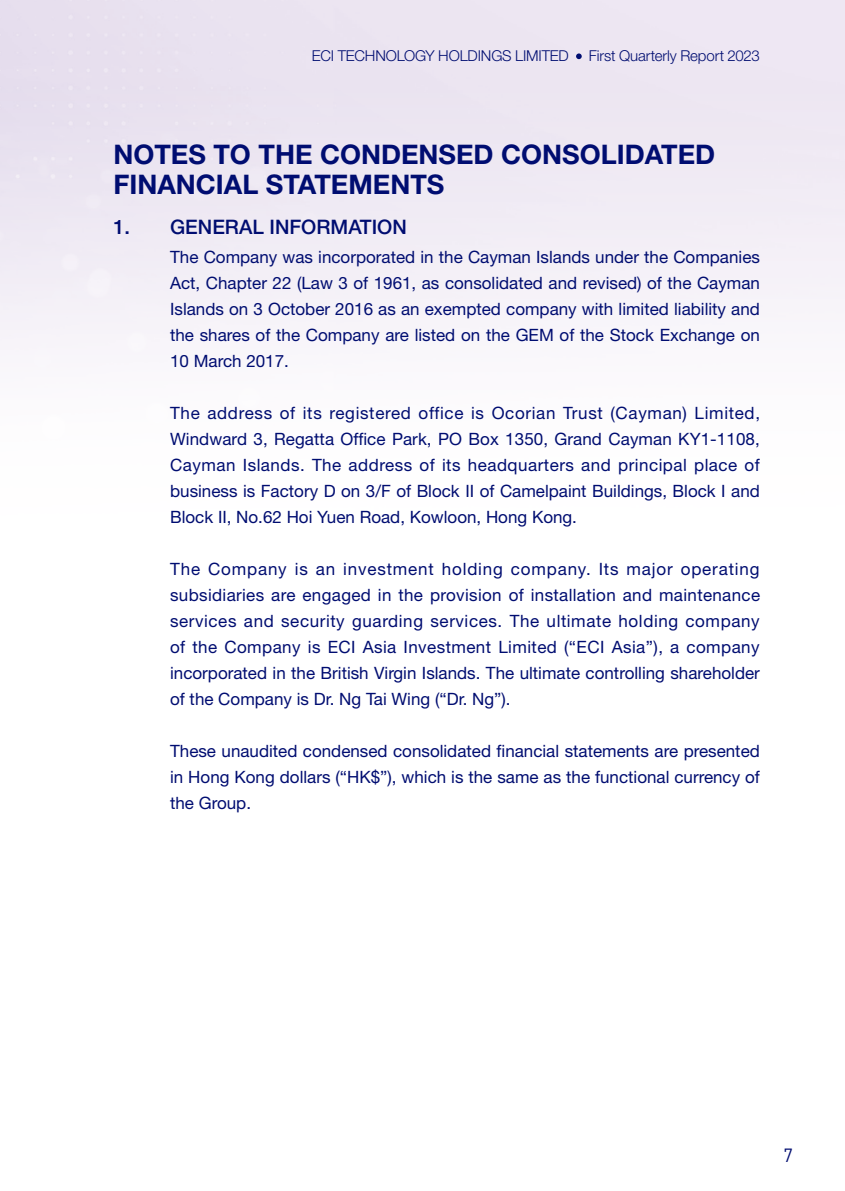
<style>
.page{position:relative;width:845px;height:1191px;background:#fff}
.page>*{position:absolute;margin:0;border:0;box-sizing:border-box;transform-origin:0 0}
.Heading{font:700 27px/30px "Helvetica Neue LT Std";color:#000d71}
.Subhead_1{font:500 20px "Helvetica Neue LT Std";color:#000d71}
.t1{font:18.8px "DINOT";color:#000d71;scale:.95 1}
.Body_Text{font:17px/26px "Helvetica Neue LT Std";color:#000d71;text-align:justify}
.t2{font:300 15px "Helvetica Neue LT Std";letter-spacing:-.01em;color:#000d71}
</style>
<div class="page">
<svg style="left:576px;top:53px;width:6px;height:6px"></svg>
<p class="t2" style="left:312px;top:46px;width:258px">ECI TECHNOLOGY HOLDINGS LIMITED</p>
<p class="t2" style="left:589px;top:46px;width:172px">First Quarterly Report 2023</p>
<p class="Heading" style="left:113px;top:139px;width:603px">NOTES TO THE CONDENSED CONSOLIDATED<br>FINANCIAL STATEMENTS</p>
<p class="Subhead_1" style="left:113px;top:215px;width:295px">1. GENERAL INFORMATION</p>
<p class="Body_Text" style="left:170px;top:244px;width:591px">The Company was incorporated in the Cayman Islands under the Companies Act, Chapter 22 (Law 3 of 1961, as consolidated and revised) of the Cayman Islands on 3 October 2016 as an exempted company with limited liability and the shares of the Company are listed on the GEM of the Stock Exchange on 10 March 2017.</p>
<p class="Body_Text" style="left:170px;top:400px;width:591px">The address of its registered office is Ocorian Trust (Cayman) Limited, Windward 3, Regatta Office Park, PO Box 1350, Grand Cayman KY1-1108, Cayman Islands. The address of its headquarters and principal place of business is Factory D on 3/F of Block II of Camelpaint Buildings, Block I and Block II, No.62 Hoi Yuen Road, Kowloon, Hong Kong.</p>
<p class="Body_Text" style="left:170px;top:556px;width:591px">The Company is an investment holding company. Its major operating subsidiaries are engaged in the provision of installation and maintenance services and security guarding services. The ultimate holding company of the Company is ECI Asia Investment Limited (“ECI Asia”), a company incorporated in the British Virgin Islands. The ultimate controlling shareholder of the Company is Dr. Ng Tai Wing (“Dr. Ng”).</p>
<p class="Body_Text" style="left:170px;top:738px;width:591px">These unaudited condensed consolidated financial statements are presented in Hong Kong dollars (“HK$”), which is the same as the functional currency of the Group.</p>
<p class="t1" style="left:783px;top:1140px;width:11px">7</p>
</div>
